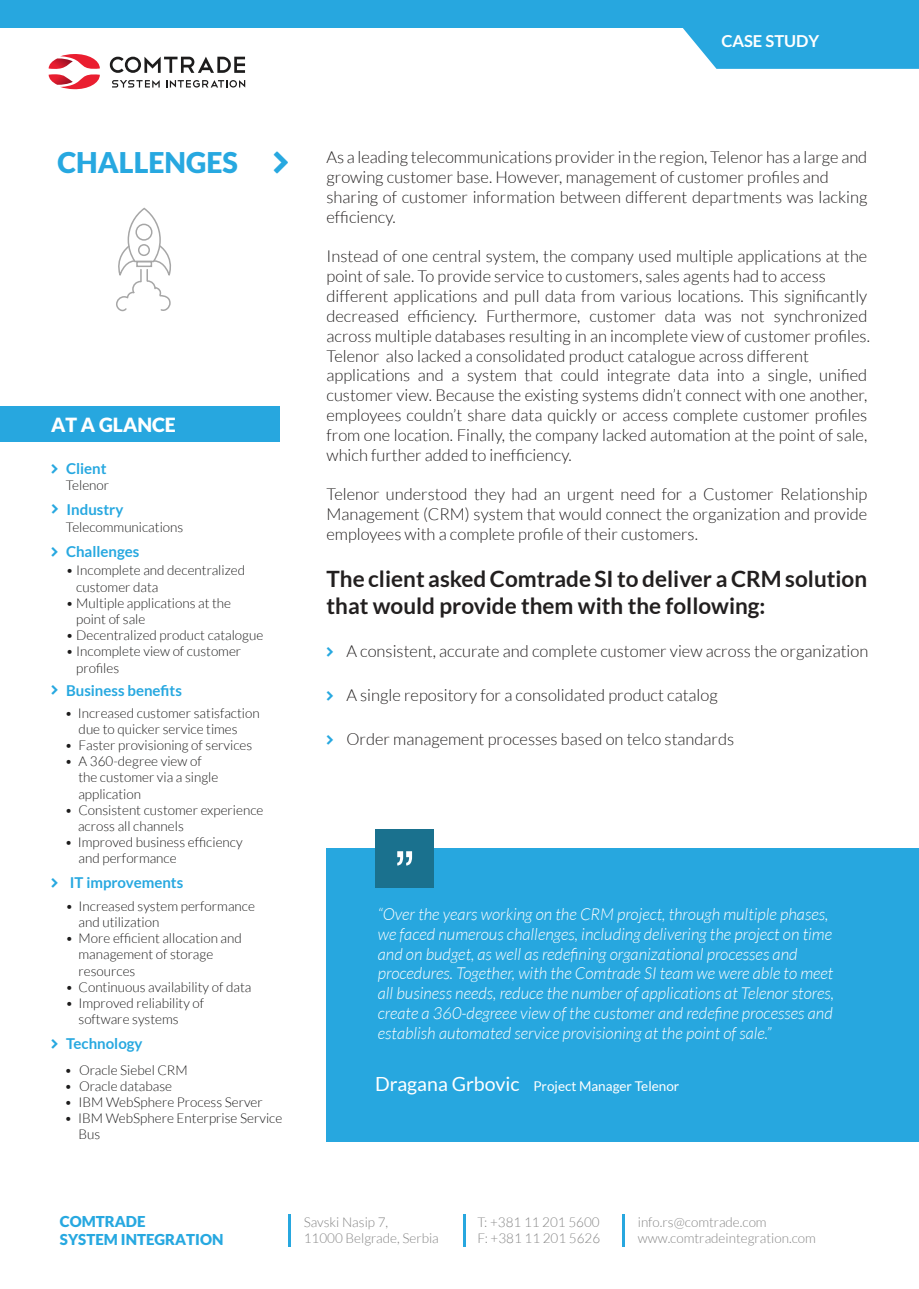
<style>
.page{position:relative;width:919px;height:1289px;background:#fff}
.page>*{position:absolute;margin:0;border:0;box-sizing:border-box;transform-origin:0 0}
.t1{font:900 28.5px "Lato";color:#27a8e0}
.t2{font:700 22.5px/27px "Lato";color:#221f1f}
.t3{font:900 19.5px "Lato";color:#fff}
.t4{font:300 16.5px/19.8px "Lato";color:#221f1f}
.t5{font:italic 300 16.5px/19.8px "Lato";color:#fff}
.t6{font:700 16.5px "Lato";color:#fff}
.t7{font:700 15px "Lato";color:#27a8e0}
.t8{font:900 15px/18px "Lato";color:#27a8e0}
.t9{font:300 13.5px/16.2px "Lato";color:#1d1c1c}
.t10{font:300 13.5px/16.2px "Lato";color:#868686}
.t11{font:13.5px "Lato";color:#fff}
.s1{font-size:19.5px}
</style>
<div class="page">
<div style="left:0;top:406px;width:279px;height:35px;background:#27a7df"></div>
<div style="left:326px;top:848px;width:592px;height:293px;background:#27a7df"></div>
<div style="left:683px;top:0;width:235px;height:69px;background:#27a7df"></div>
<svg style="left:49px;top:54px;width:51px;height:36px"></svg>
<svg style="left:110px;top:57px;width:135px;height:16px"></svg>
<svg style="left:112px;top:80px;width:48px;height:8px"></svg>
<svg style="left:166px;top:80px;width:79px;height:8px"></svg>
<div style="left:375px;top:829px;width:59px;height:58px;background:#1a718e"></div>
<svg style="left:397px;top:851px;width:15px;height:14px"></svg>
<div style="left:0;top:0;width:697px;height:28px;background:#27a7df"></div>
<svg style="left:116px;top:207px;width:55px;height:105px"></svg>
<hr style="left:288px;top:1214px;width:3px;height:32px;background:#27a7df">
<hr style="left:463px;top:1214px;width:3px;height:32px;background:#27a7df">
<hr style="left:622px;top:1214px;width:3px;height:32px;background:#27a7df">
<h1 class="t1" style="left:58px;top:146px;width:182px">CHALLENGES</h1>
<p class="t3" style="left:51px;top:413px;width:126px">AT A GLANCE</p>
<p class="t7" style="left:66px;top:460px;width:42px">Client</p>
<p class="t7" style="left:67px;top:501px;width:58px">Industry</p>
<p class="t7" style="left:66px;top:543px;width:75px">Challenges</p>
<p class="t9" style="left:66px;top:477px;width:45px">Telenor</p>
<p class="t9" style="left:66px;top:518px;width:119px">Telecommunications</p>
<p class="t9" style="left:76px;top:562px;width:170px;text-indent:-10px">• Incomplete and decentralized customer data</p>
<p class="t9" style="left:76px;top:595px;width:156px;text-indent:-10px">• Multiple applications at the point of sale</p>
<p class="t9" style="left:66px;top:627px;width:199px">• Decentralized product catalogue</p>
<p class="t9" style="left:76px;top:643px;width:167px;text-indent:-10px">• Incomplete view of customer profiles</p>
<p class="t9" style="left:79px;top:704px;width:182px;text-indent:-14px">• Increased customer satisfaction due to quicker service times</p>
<p class="t9" style="left:65px;top:737px;width:189px">• Faster provisioning of services</p>
<p class="t9" style="left:78px;top:753px;width:141px;text-indent:-14px">• A 360-degree view of the customer via a single application</p>
<p class="t9" style="left:78px;top:801px;width:187px;text-indent:-13px">• Consistent customer experience across all channels</p>
<p class="t9" style="left:79px;top:834px;width:165px;text-indent:-14px">• Improved business efficiency and performance</p>
<p class="t9" style="left:78px;top:897px;width:178px;text-indent:-13px">• Increased system performance and utilization</p>
<p class="t9" style="left:78px;top:930px;width:165px;text-indent:-13px">• More efficient allocation and management of storage resources</p>
<p class="t9" style="left:65px;top:978px;width:187px">• Continuous availability of data</p>
<p class="t9" style="left:78px;top:995px;width:127px;text-indent:-13px">• Improved reliability of software systems</p>
<p class="t9" style="left:65px;top:1061px;width:125px">• Oracle Siebel CRM</p>
<p class="t9" style="left:65px;top:1077px;width:109px">• Oracle database</p>
<p class="t9" style="left:65px;top:1094px;width:200px">• IBM WebSphere Process Server</p>
<p class="t9" style="left:78px;top:1110px;width:205px;text-indent:-14px">• IBM WebSphere Enterprise Service<br>Bus</p>
<p class="t7" style="left:66px;top:681px;width:117px">Business benefits</p>
<p class="t7" style="left:70px;top:874px;width:115px">IT improvements</p>
<p class="t7" style="left:66px;top:1035px;width:78px">Technology</p>
<p class="t6" style="left:721px;top:32px;width:100px">CASE STUDY</p>
<p class="t4" style="left:326px;top:148px;width:542px">As a leading telecommunications provider in the region, Telenor has a large and growing customer base. However, management of customer profiles and sharing of customer information between different departments was lacking efficiency.</p>
<p class="t4" style="left:326px;top:247px;width:545px">Instead of one central system, the company used multiple applications at the point of sale. To provide service to customers, sales agents had to access different applications and pull data from various locations. This significantly decreased efficiency. Furthermore, customer data was not synchronized across multiple databases resulting in an incomplete view of customer profiles.<br>Telenor also lacked a consolidated product catalogue across different applications and a system that could integrate data into a single, unified customer view. Because the existing systems didn’t connect with one another, employees couldn’t share data quickly or access complete customer profiles from one location. Finally, the company lacked automation at the point of sale, which further added to inefficiency.</p>
<p class="t4" style="left:326px;top:484px;width:542px;text-align:justify">Telenor understood they had an urgent need for a Customer Relationship Management (CRM) system that would connect the organization and provide employees with a complete profile of their customers.</p>
<h2 class="t2" style="left:326px;top:564px;width:542px">The client asked Comtrade SI to deliver a CRM solution that would provide them with the following:</h2>
<p class="t4" style="left:346px;top:641px;width:523px">A consistent, accurate and complete customer view across the organization</p>
<p class="t4" style="left:346px;top:685px;width:373px">A single repository for a consolidated product catalog</p>
<p class="t4" style="left:346px;top:729px;width:389px">Order management processes based on telco standards</p>
<p class="t5" style="left:378px;top:904px;width:457px">“Over the years working on the CRM project, through multiple phases, we faced numerous challenges, including delivering the project on time and on budget, as well as redefining organizational processes and procedures. Together, with the Comtrade SI team we were able to meet all business needs, reduce the number of applications at Telenor stores, create a 360-degreee view of the customer and redefine processes and establish automated service provisioning at the point of sale.”</p>
<p class="t11" style="left:375px;top:1078px;width:305px"><span class="s1">Dragana Grbovic</span> Project Manager Telenor</p>
<p class="t8" style="left:60px;top:1211px;width:165px">COMTRADE<br>SYSTEM INTEGRATION</p>
<p class="t10" style="left:304px;top:1213px;width:136px">Savski Nasip 7,<br>11000 Belgrade, Serbia</p>
<p class="t10" style="left:477px;top:1213px;width:124px">T: +381 11 201 5600<br>F: +381 11 201 5626</p>
<p class="t10" style="left:637px;top:1213px;width:180px">info.rs@comtrade.com www.comtradeintegration.com</p>
</div>
